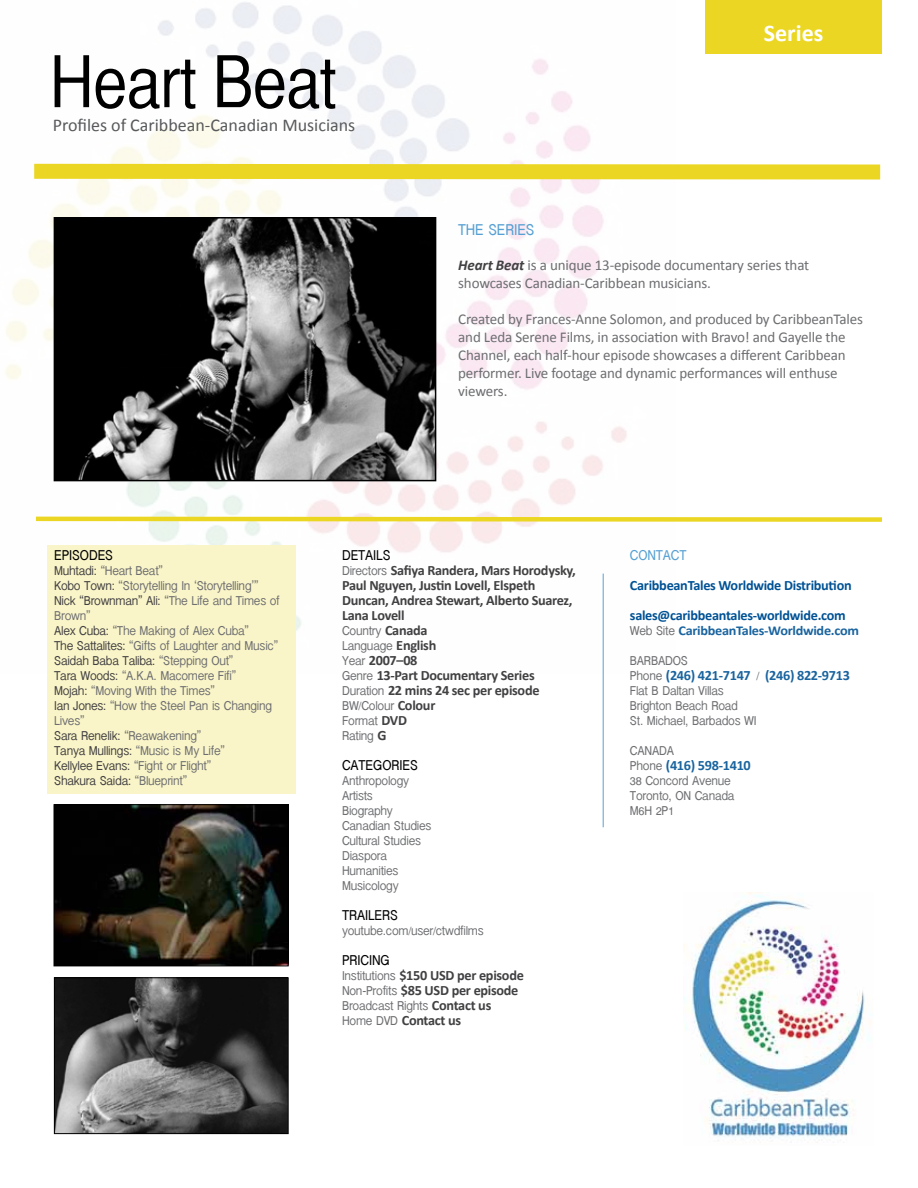
<style>
.page{position:relative;width:918px;height:1188px;background:#fff}
.page>*{position:absolute;margin:0;border:0;box-sizing:border-box;transform-origin:0 0}
.t1{font:71.25px "Helvetica CY Plain";letter-spacing:-.01em;color:#000;scale:1.05 1}
.t2{font:700 24px "Calibri";color:#fff}
.t3{font:18px "Calibri";color:#58595b}
.t4{font:16.5px "Inai Mathi";letter-spacing:-.01em;color:#56a0d3}
.t5{font:15px/18px "Calibri";letter-spacing:-.01em;color:#6d6e71}
.t6{font:15px "Inai Mathi";letter-spacing:-.01em;color:#000}
.t7{font:15px "Inai Mathi";letter-spacing:-.01em;color:#56a0d3}
.t8{font:700 14.25px/15px "Calibri";letter-spacing:-.02em;color:#414042}
.t9{font:700 14.25px/30px "Calibri";letter-spacing:-.02em;color:#005295}
.t10{font:700 14.25px "Calibri";letter-spacing:-.02em;color:#1a649f}
.t11{font:13.5px/15px "Inai Mathi";letter-spacing:-.02em;color:#6d6e71}
.t12{font:700 13.5px "Calibri";letter-spacing:-.02em;color:#1a649f;scale:1.05 1}
.s1{font-weight:700;font-style:italic;color:#414042}
.s2{color:#414042}
.s3{font-family:"Inai Mathi";font-weight:400;font-size:13.5px;color:#6d6e71}
.s4{font-family:"Calibri";font-weight:700;font-size:14.25px;color:#414042}
.s5{font-family:"Inai Mathi";font-weight:400;color:#6d6e71}
</style>
<div class="page">
<img style="left:5px;top:2px;width:622px;height:671px">
<div style="left:47px;top:545px;width:248px;height:249px;background:#faf5c8"></div>
<svg style="left:19px;top:156px;width:862px;height:31px"></svg>
<svg style="left:31px;top:514px;width:851px;height:10px"></svg>
<img style="left:683px;top:892px;width:188px;height:251px">
<div style="left:705px;top:0;width:177px;height:54px;background:#ebd723"></div>
<img style="left:56px;top:979px;width:231px;height:153px">
<div style="left:54px;top:977px;width:235px;height:157px;border:1px solid #000"></div>
<img style="left:57px;top:220px;width:376px;height:258px">
<div style="left:54px;top:217px;width:382px;height:264px;border:2px solid #000"></div>
<img style="left:56px;top:806px;width:231px;height:158px">
<div style="left:54px;top:804px;width:235px;height:162px;border:1px solid #000"></div>
<hr style="left:603px;top:574px;width:1px;height:253px;background:#56a0d3">
<h1 class="t1" style="left:50px;top:42px;width:275px">Heart Beat</h1>
<h3 class="t3" style="left:53px;top:113px;width:304px">Profiles of Caribbean-Canadian Musicians</h3>
<h2 class="t2" style="left:764px;top:18px;width:61px">Series</h2>
<p class="t4" style="left:458px;top:221px;width:78px">THE SERIES</p>
<p class="t5" style="left:458px;top:255px;width:353px"><span class="s1">Heart Beat</span> is a unique 13-episode documentary series that showcases Canadian-Caribbean musicians.</p>
<p class="t5" style="left:458px;top:309px;width:406px">Created by Frances-Anne Solomon, and produced by CaribbeanTales and Leda Serene Films, in association with Bravo! and Gayelle the Channel, each half-hour episode showcases a different Caribbean performer. Live footage and dynamic performances will enthuse viewers.</p>
<p class="t6" style="left:54px;top:547px;width:61px">EPISODES</p>
<p class="t11" style="left:54px;top:563px;width:227px"><span class="s2">Muhtadi:</span> “Heart Beat”<br><span class="s2">Kobo Town:</span> “Storytelling In ‘Storytelling’”<br><span class="s2">Nick “Brownman” Ali:</span> “The Life and Times of<br>Brown”<br><span class="s2">Alex Cuba:</span> “The Making of Alex Cuba”<br><span class="s2">The Sattalites:</span> “Gifts of Laughter and Music”<br><span class="s2">Saidah Baba Taliba:</span> “Stepping Out”<br><span class="s2">Tara Woods:</span> “A.K.A. Macomere Fifi”<br><span class="s2">Mojah:</span> “Moving With the Times”<br><span class="s2">Ian Jones:</span> “How the Steel Pan is Changing<br>Lives”<br><span class="s2">Sara Renelik:</span> “Reawakening”<br><span class="s2">Tanya Mullings:</span> “Music is My Life”<br><span class="s2">Kellylee Evans:</span> “Fight or Flight”<br><span class="s2">Shakura Saida:</span> “Blueprint”</p>
<p class="t6" style="left:342px;top:547px;width:50px">DETAILS</p>
<p class="t8" style="left:342px;top:562px;width:235px"><span class="s3">Directors</span> Safiya Randera, Mars Horodysky, Paul Nguyen, Justin Lovell, Elspeth Duncan, Andrea Stewart, Alberto Suarez, Lana Lovell</p>
<p class="t11" style="left:342px;top:623px;width:96px">Country <span class="s4">Canada<br></span>Language <span class="s4">English</span></p>
<p class="t8" style="left:342px;top:652px;width:199px"><span class="s3">Year</span> 2007–08<br><span class="s3">Genre</span> 13-Part Documentary Series<br><span class="s3">Duration</span> 22 mins 24 sec per episode</p>
<p class="t11" style="left:342px;top:698px;width:95px">BW/Colour <span class="s4">Colour<br></span>Format <span class="s4">DVD<br></span>Rating <span class="s4">G</span></p>
<p class="t6" style="left:342px;top:757px;width:77px">CATEGORIES</p>
<p class="t11" style="left:342px;top:773px;width:91px">Anthropology<br>Artists<br>Biography<br>Canadian Studies<br>Cultural Studies<br>Diaspora<br>Humanities<br>Musicology</p>
<p class="t6" style="left:342px;top:907px;width:58px">TRAILERS</p>
<p class="t11" style="left:342px;top:923px;width:143px">youtube.com/user/ctwdfilms</p>
<p class="t6" style="left:342px;top:952px;width:49px">PRICING</p>
<p class="t8" style="left:342px;top:967px;width:183px"><span class="s3">Institutions</span> $150 USD per episode<br><span class="s3">Non-Profits</span> $85 USD per episode</p>
<p class="t11" style="left:342px;top:998px;width:151px">Broadcast Rights <span class="s4">Contact us</span></p>
<p class="t8" style="left:342px;top:1012px;width:121px"><span class="s3">Home DVD</span> Contact us</p>
<p class="t7" style="left:630px;top:547px;width:58px">CONTACT</p>
<p class="t9" style="left:630px;top:569px;width:223px">CaribbeanTales Worldwide Distribution sales@caribbeantales-worldwide.com</p>
<p class="t12" style="left:630px;top:622px;width:220px"><span class="s5">Web Site</span> CaribbeanTales-Worldwide.com</p>
<p class="t11" style="left:630px;top:653px;width:59px">BARBADOS</p>
<p class="t10" style="left:630px;top:666px;width:222px"><span class="s3">Phone</span> (246) 421-7147 <span class="s3">/</span> (246) 822-9713</p>
<p class="t11" style="left:630px;top:683px;width:128px">Flat B Daltan Villas<br>Brighton Beach Road<br>St. Michael, Barbados WI</p>
<p class="t11" style="left:630px;top:743px;width:46px">CANADA</p>
<p class="t10" style="left:630px;top:756px;width:122px"><span class="s3">Phone</span> (416) 598-1410</p>
<p class="t11" style="left:630px;top:773px;width:106px">38 Concord Avenue<br>Toronto, ON Canada<br>M6H 2P1</p>
</div>
